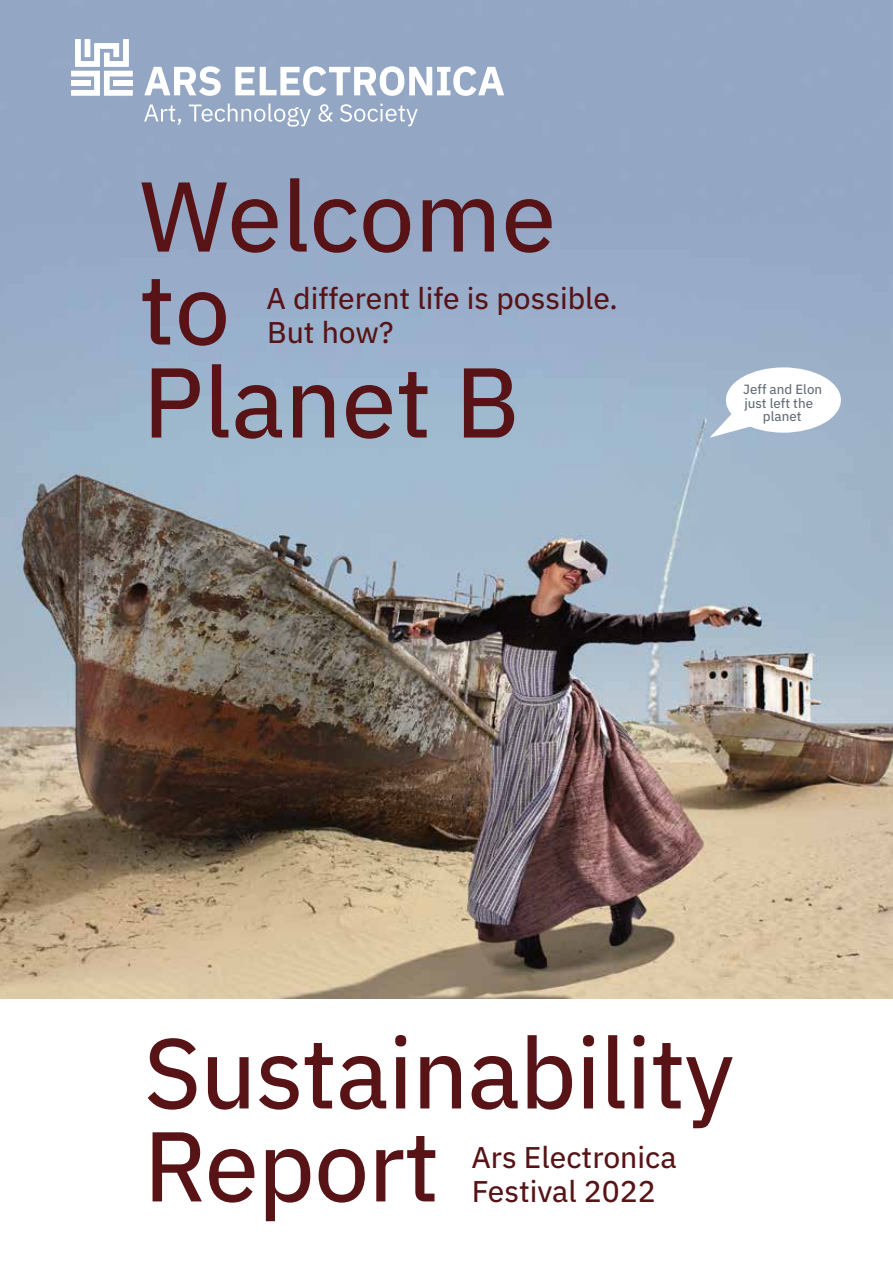
<style>
.page{position:relative;width:893px;height:1263px;background:#fff}
.page>*{position:absolute;margin:0;border:0;box-sizing:border-box;transform-origin:0 0}
.t1{font:99px/93px "IBM Plex Sans Text";letter-spacing:-.01em;color:#571316}
.t2{font:30px/34.5px "IBM Plex Sans Text";color:#571316}
.t3{font:13.35px "IBM Plex Sans Text";color:#616a75}
</style>
<div class="page">
<img style="left:0;top:0;width:893px;height:999px">
<div style="left:726px;top:367px;width:115px;height:66px;background:#fff;border-radius:50%"></div>
<svg style="left:710px;top:413px;width:45px;height:24px"></svg>
<svg style="left:71px;top:28px;width:62px;height:68px"></svg>
<svg style="left:144px;top:104px;width:274px;height:23px;background:#a7b7cf"></svg>
<svg style="left:144px;top:66px;width:360px;height:30px"></svg>
<h1 class="t1" style="left:139px;top:162px;width:418px">Welcome to<br>Planet B</h1>
<p class="t2" style="left:267px;top:278px;width:353px">A different life is possible.<br>But how?</p>
<p class="t3" style="left:743px;top:379px;width:80px">Jeff and Elon</p>
<p class="t3" style="left:744px;top:392px;width:70px">just left the</p>
<p class="t3" style="left:763px;top:406px;width:40px">planet</p>
<h1 class="t1" style="left:144px;top:1019px;width:592px">Sustainability<br>Report</h1>
<p class="t2" style="left:471px;top:1137px;width:207px">Ars Electronica<br>Festival 2022</p>
</div>
